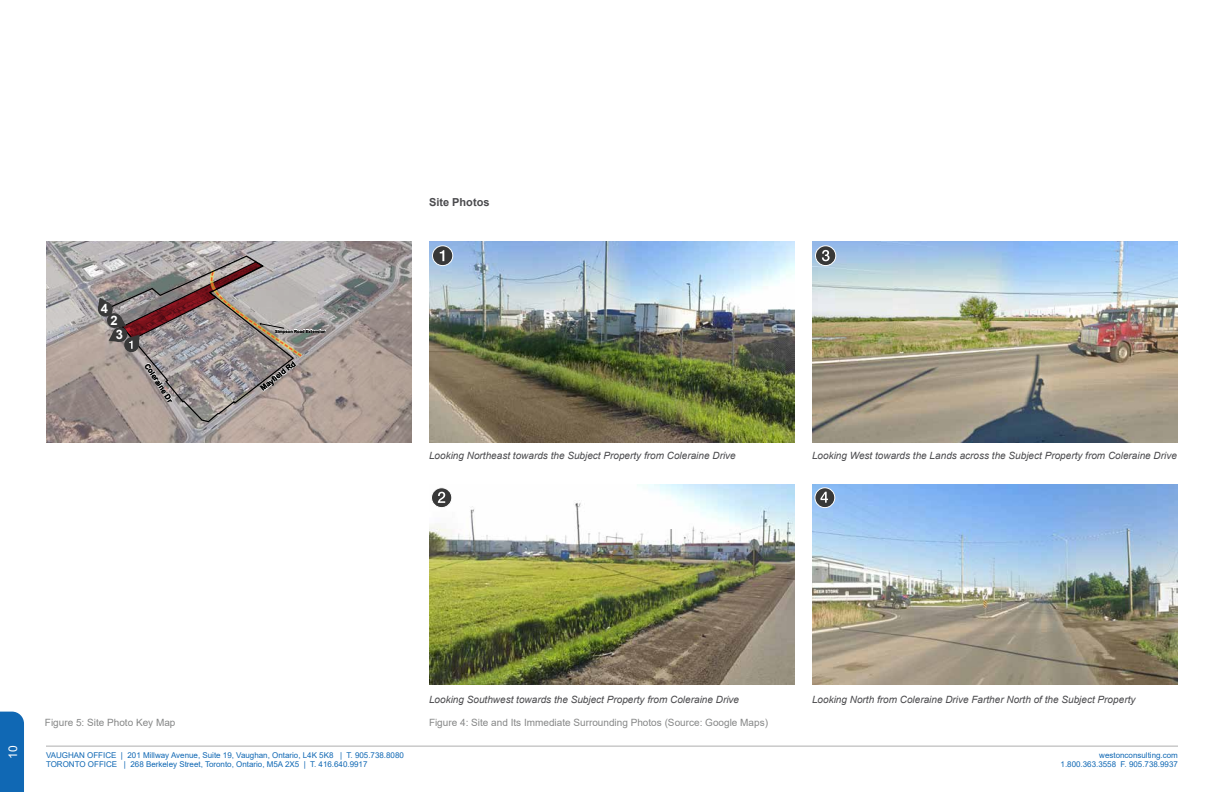
<style>
.page{position:relative;width:1224px;height:792px;background:#fff}
.page>*{position:absolute;margin:0;border:0;box-sizing:border-box;transform-origin:0 0}
.t1{font:700 13px/13.8px "Arial";color:#fff;text-align:center}
.t2{font:12px "Arial";color:#fff}
.t3{font:700 11px "Arial";color:#4a4a4d}
.t4{font:italic 10px "Arial";color:#4a4a4d}
.t5{font:10px "Arial";color:#868787}
.t6{font:8px "Arial";color:#1068b4}
.t7{font:700 7.5px "Arial";color:#000}
.t8{font:700 4.2px "Arial";color:#000}
</style>
<div class="page">
<hr style="left:46px;top:746px;width:1132px;height:1px;background:#afafaf">
<div style="left:0;top:712px;width:24px;height:80px;background:#1068b4"></div>
<img style="left:429px;top:241px;width:366px;height:201px">
<img style="left:46px;top:241px;width:366px;height:201px">
<img style="left:429px;top:484px;width:366px;height:201px">
<img style="left:812px;top:241px;width:366px;height:201px">
<img style="left:812px;top:484px;width:366px;height:201px">
<svg style="left:432px;top:488px;width:20px;height:20px"></svg>
<div style="left:431px;top:487px;width:21px;height:21px;border:1px solid #fff;border-radius:50%"></div>
<svg style="left:438px;top:488px;width:15px;height:15px"></svg>
<svg style="left:432px;top:246px;width:21px;height:20px"></svg>
<div style="left:432px;top:245px;width:21px;height:21px;border:1px solid #fafdff;border-radius:50%"></div>
<svg style="left:440px;top:250px;width:4px;height:11px"></svg>
<svg style="left:815px;top:488px;width:20px;height:20px"></svg>
<div style="left:814px;top:487px;width:21px;height:21px;border:1px solid #fff;border-radius:50%"></div>
<svg style="left:820px;top:492px;width:8px;height:11px"></svg>
<svg style="left:816px;top:246px;width:20px;height:20px"></svg>
<div style="left:815px;top:245px;width:21px;height:21px;border:1px solid #fff;border-radius:50%"></div>
<svg style="left:822px;top:250px;width:8px;height:11px"></svg>
<svg style="left:97px;top:255px;width:230px;height:168px"></svg>
<h1 class="t1" style="left:101px;top:302px;width:9px">4</h1>
<h1 class="t1" style="left:110px;top:314px;width:14px">2<br>3</h1>
<p class="t7" style="left:157px;top:370px;width:36px;rotate:57deg">leraine Dr</p>
<p class="t8" style="left:278px;top:328px;width:11px;rotate:-1deg">imps</p>
<p class="t8" style="left:288px;top:328px;width:40px">on Road Extension</p>
<p class="t7" style="left:273px;top:373px;width:25px;rotate:-38deg">eld Rd</p>
<p class="t7" style="left:258px;top:385px;width:21px;rotate:-39deg">Mayfi</p>
<p class="t3" style="left:429px;top:194px;width:62px">Site Photos</p>
<p class="t4" style="left:429px;top:449px;width:308px">Looking Northeast towards the Subject Property from Coleraine Drive</p>
<p class="t4" style="left:812px;top:449px;width:366px">Looking West towards the Lands across the Subject Property from Coleraine Drive</p>
<p class="t2" style="left:5px;top:759px;width:15px;rotate:-90deg">10</p>
<p class="t4" style="left:429px;top:693px;width:312px">Looking Southwest towards the Subject Property from Coleraine Drive</p>
<p class="t5" style="left:45px;top:716px;width:132px">Figure 5: Site Photo Key Map</p>
<p class="t5" style="left:429px;top:716px;width:341px">Figure 4: Site and Its Immediate Surrounding Photos (Source: Google Maps)</p>
<p class="t4" style="left:812px;top:693px;width:325px">Looking North from Coleraine Drive Farther North of the Subject Property</p>
<p class="t6" style="left:46px;top:749px;width:359px">VAUGHAN OFFICE | 201 Millway Avenue, Suite 19, Vaughan, Ontario, L4K 5K8 | T. 905.738.8080</p>
<p class="t6" style="left:1099px;top:749px;width:80px">westonconsulting.com</p>
<p class="t6" style="left:46px;top:759px;width:323px">TORONTO OFFICE | 268 Berkeley Street, Toronto, Ontario, M5A 2X5 | T. 416.640.9917</p>
<p class="t6" style="left:1061px;top:759px;width:119px">1.800.363.3558 F. 905.738.9937</p>
</div>
